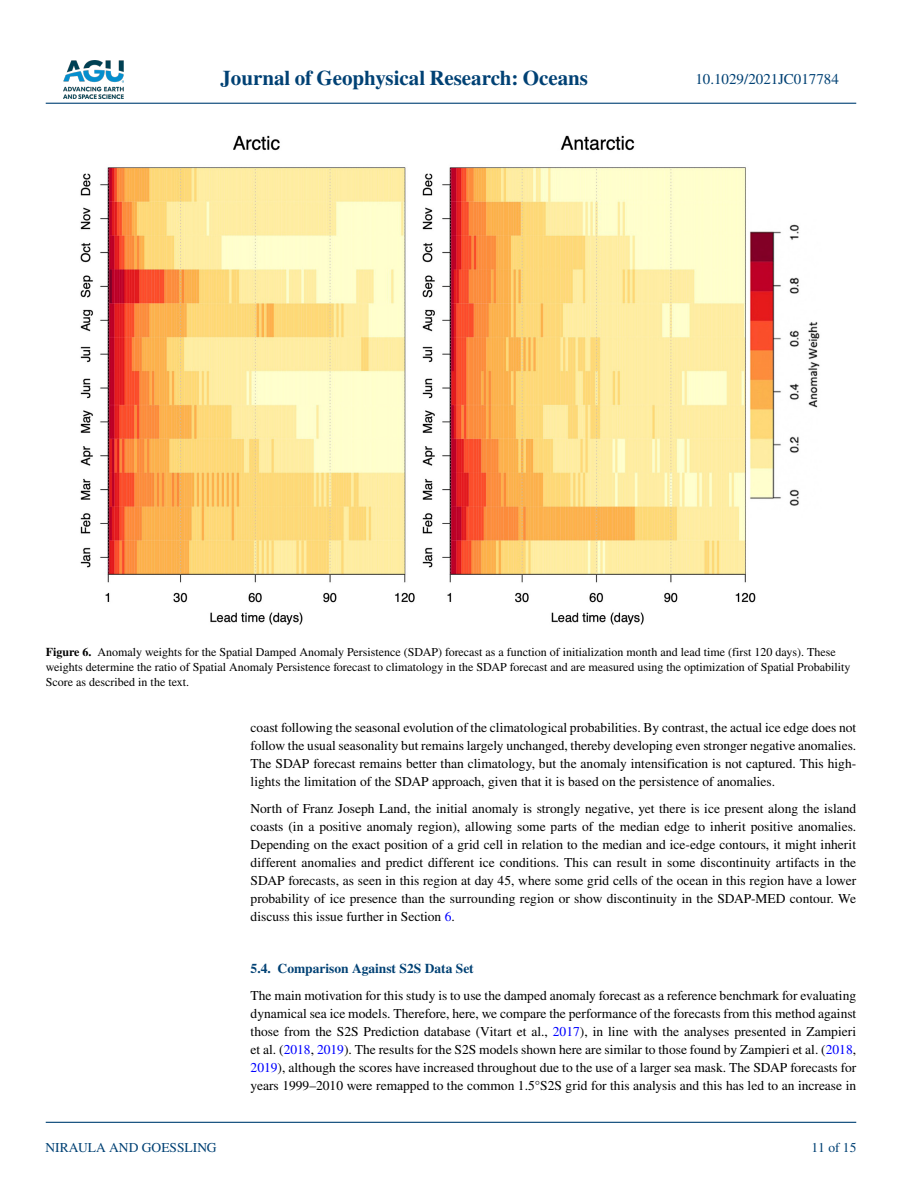
<style>
.page{position:relative;width:902px;height:1183px;background:#fff}
.page>*{position:absolute;margin:0;border:0;box-sizing:border-box;transform-origin:0 0}
.t1{font:700 21px "STIX";color:#004174}
.t2{font:15px "STIX";color:#004174}
.t3{font:13.5px/18px "STIX";color:#000;text-align:justify}
.t4{font:700 13.5px "STIX";color:#004174}
.t5{font:13.5px "STIX";color:#004174}
.t6{font:12px/15px "STIX";color:#000}
.s1{font-weight:700}
.s2{color:#00f}
</style>
<div class="page">
<img style="left:63px;top:60px;width:60px;height:39px">
<hr style="left:46px;top:103px;width:810px;height:1px;background:#004174">
<hr style="left:46px;top:1121px;width:810px;height:1px;background:#004174">
<img style="left:80px;top:135px;width:740px;height:490px">
<h1 class="t1" style="left:220px;top:66px;width:369px">Journal of Geophysical Research: Oceans</h1>
<p class="t2" style="left:695px;top:69px;width:145px">10.1029/2021JC017784</p>
<p class="t6" style="left:46px;top:645px;width:806px"><span class="s1">Figure 6.</span> Anomaly weights for the Spatial Damped Anomaly Persistence (SDAP) forecast as a function of initialization month and lead time (first 120 days). These weights determine the ratio of Spatial Anomaly Persistence forecast to climatology in the SDAP forecast and are measured using the optimization of Spatial Probability<br>Score as described in the text.</p>
<p class="t3" style="left:250px;top:719px;width:607px">coast following the seasonal evolution of the climatological probabilities. By contrast, the actual ice edge does not follow the usual seasonality but remains largely unchanged, thereby developing even stronger negative anomalies.<br>The SDAP forecast remains better than climatology, but the anomaly intensification is not captured. This high&shy;lights the limitation of the SDAP approach, given that it is based on the persistence of anomalies.</p>
<p class="t3" style="left:250px;top:800px;width:607px">North of Franz Joseph Land, the initial anomaly is strongly negative, yet there is ice present along the island coasts (in a positive anomaly region), allowing some parts of the median edge to inherit positive anomalies.<br>Depending on the exact position of a grid cell in relation to the median and ice-edge contours, it might inherit different anomalies and predict different ice conditions. This can result in some discontinuity artifacts in the SDAP forecasts, as seen in this region at day 45, where some grid cells of the ocean in this region have a lower probability of ice presence than the surrounding region or show discontinuity in the SDAP-MED contour. We discuss this issue further in Section <span class="s2">6</span>.</p>
<p class="t5" style="left:45px;top:1138px;width:173px">NIRAULA AND GOESSLING</p>
<p class="t4" style="left:250px;top:959px;width:225px">5.4. Comparison Against S2S Data Set</p>
<p class="t3" style="left:250px;top:986px;width:607px">The main motivation for this study is to use the damped anomaly forecast as a reference benchmark for evaluating dynamical sea ice models. Therefore, here, we compare the performance of the forecasts from this method against those from the S2S Prediction database (Vitart et al., <span class="s2">2017</span>), in line with the analyses presented in Zampieri et al. (<span class="s2">2018</span>, <span class="s2">2019</span>). The results for the S2S models shown here are similar to those found by Zampieri et al. (<span class="s2">2018</span>, <span class="s2">2019</span>), although the scores have increased throughout due to the use of a larger sea mask. The SDAP forecasts for years 1999–2010 were remapped to the common 1.5°S2S grid for this analysis and this has led to an increase in</p>
<p class="t5" style="left:811px;top:1138px;width:46px">11 of 15</p>
</div>
